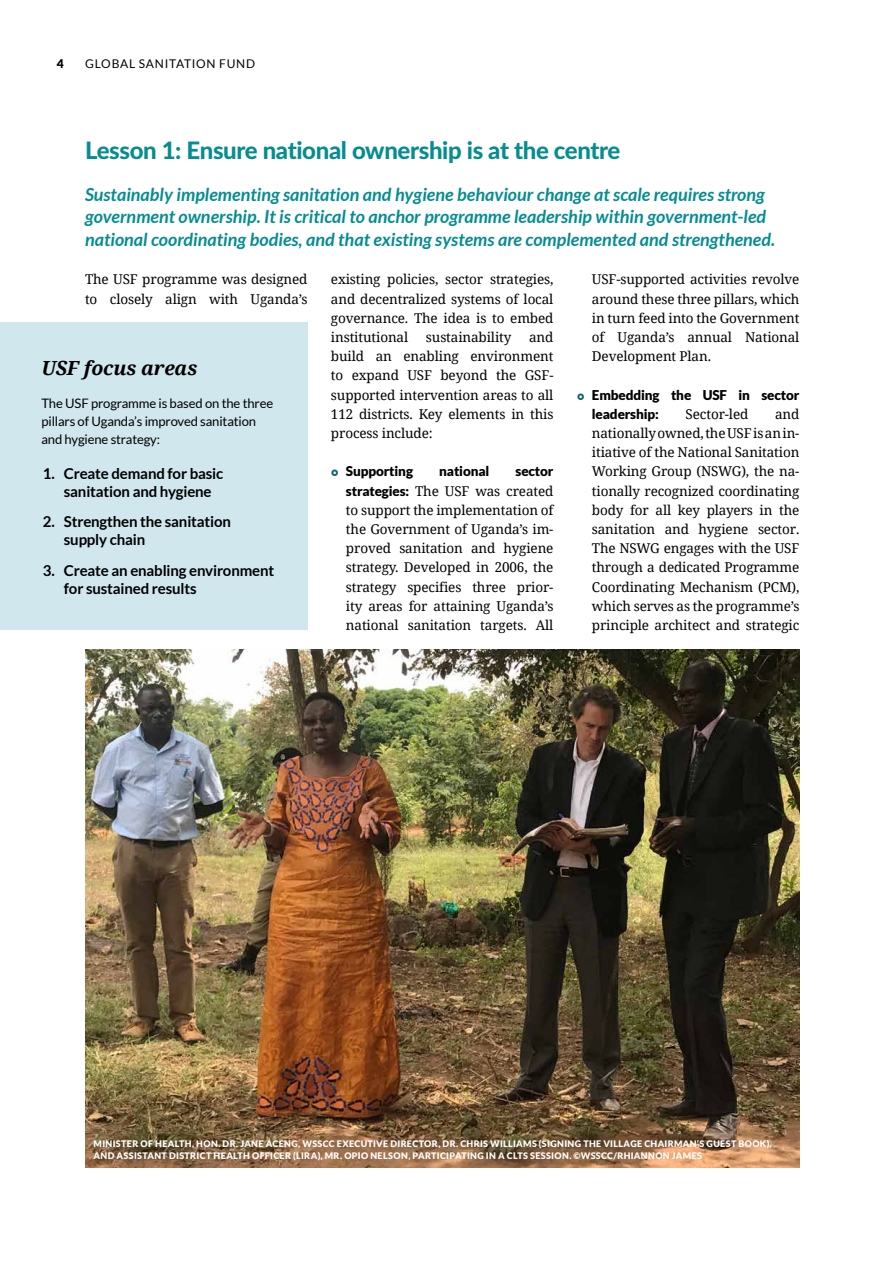
<style>
.page{position:relative;width:893px;height:1263px;background:#fff}
.page>*{position:absolute;margin:0;border:0;box-sizing:border-box;transform-origin:0 0}
.t1{font:800 24px "Lato";letter-spacing:-.015em;color:#058d91}
.t2{font:italic 700 19.5px "Noto Serif";letter-spacing:-.01em;color:#000}
.t3{font:italic 700 18px/22.5px "Lato";color:#058d91}
.t4{font:700 15px/18px "Lato";letter-spacing:-.01em;color:#000}
.t5{font:13.5px/19.2px "Noto Serif";letter-spacing:-.01em;color:#000;text-align:justify}
.t6{font:900 13.5px/19.2px "Lato";letter-spacing:-.01em;color:#000}
.t7{font:13.05px/18px "Lato";letter-spacing:-.01em;color:#000}
.t8{font:12px "Lato";letter-spacing:.06em;color:#000}
.t9{font:900 12px "Lato";color:#000}
.t10{font:900 9px/12px "Lato";letter-spacing:.04em;color:#fff}
.s1{font-family:"Lato";font-weight:900}
</style>
<div class="page">
<div style="left:0;top:323px;width:308px;height:307px;background:#d0e7ed"></div>
<img style="left:85px;top:649px;width:714px;height:519px">
<p class="t9" style="left:57px;top:57px;width:8px">4</p>
<p class="t8" style="left:85px;top:57px;width:172px">GLOBAL SANITATION FUND</p>
<h1 class="t1" style="left:85px;top:132px;width:537px">Lesson 1: Ensure national ownership is at the centre</h1>
<p class="t3" style="left:85px;top:184px;width:692px">Sustainably implementing sanitation and hygiene behaviour change at scale requires strong government ownership. It is critical to anchor programme leadership within government-led national coordinating bodies, and that existing systems are complemented and strengthened.</p>
<p class="t5" style="left:85px;top:269px;width:224px">The USF programme was designed to closely align with Uganda’s</p>
<p class="t5" style="left:331px;top:269px;width:224px">existing policies, sector strategies, and decentralized systems of local governance. The idea is to embed institutional</p>
<p class="t5" style="left:331px;top:327px;width:224px;text-indent:198px">and build an enabling environment to expand USF beyond the GSF&shy;supported intervention areas to all 112 districts. Key elements in this process include:</p>
<p class="t6" style="left:346px;top:462px;width:69px">Supporting</p>
<p class="t6" style="left:439px;top:462px;width:52px">national</p>
<p class="t6" style="left:515px;top:462px;width:39px">sector</p>
<p class="t5" style="left:346px;top:481px;width:209px"><span class="s1">strategies:</span> The USF was created to support the implementation of the Government of Uganda’s im&shy;proved sanitation and hygiene strategy. Developed in 2006, the strategy specifies three prior&shy;ity areas for attaining Uganda’s national sanitation targets. All</p>
<p class="t5" style="left:426px;top:327px;width:87px">sustainability</p>
<h2 class="t2" style="left:41px;top:355px;width:158px">USF focus areas</h2>
<p class="t7" style="left:41px;top:394px;width:233px">The USF programme is based on the three pillars of Uganda’s improved sanitation and hygiene strategy:</p>
<p class="t4" style="left:64px;top:464px;width:161px;text-indent:-21px">1. Create demand for basic sanitation and hygiene</p>
<p class="t4" style="left:64px;top:513px;width:169px;text-indent:-21px">2. Strengthen the sanitation supply chain</p>
<p class="t4" style="left:64px;top:561px;width:212px;text-indent:-21px">3. Create an enabling environment for sustained results</p>
<p class="t5" style="left:592px;top:269px;width:209px">USF-supported activities revolve around these three pillars, which in turn feed into the Government of Uganda’s annual National Development Plan.</p>
<p class="t6" style="left:592px;top:385px;width:209px">Embedding the USF in sector leadership:</p>
<p class="t5" style="left:592px;top:404px;width:209px;text-indent:183px">and nationally owned, the USF is an in&shy;itiative of the National Sanitation Working Group (NSWG), the na&shy;tionally recognized coordinating body for all key players in the sanitation and hygiene sector.<br>The NSWG engages with the USF through a dedicated Programme Coordinating Mechanism (PCM), which serves as the programme’s principle architect and strategic</p>
<p class="t5" style="left:686px;top:404px;width:64px">Sector-led</p>
<p class="t10" style="left:94px;top:1138px;width:680px">MINISTER OF HEALTH, HON. DR. JANE ACENG, WSSCC EXECUTIVE DIRECTOR, DR. CHRIS WILLIAMS (SIGNING THE VILLAGE CHAIRMAN’S GUEST BOOK),<br>AND ASSISTANT DISTRICT HEALTH OFFICER (LIRA), MR. OPIO NELSON, PARTICIPATING IN A CLTS SESSION. ©WSSCC/RHIANNON JAMES</p>
</div>
